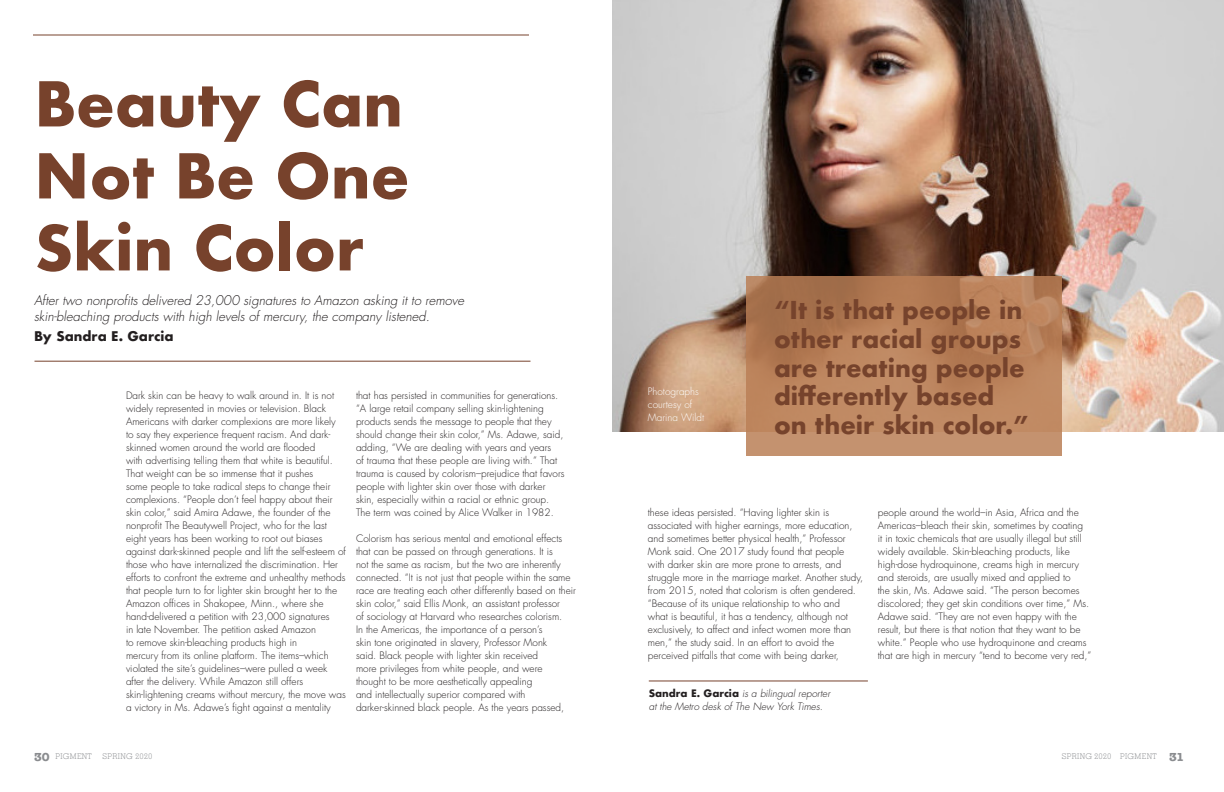
<style>
.page{position:relative;width:1224px;height:792px;background:#fff}
.page>*{position:absolute;margin:0;border:0;box-sizing:border-box;transform-origin:0 0}
.subtitles{font:700 60px/72px "Futura";color:#77422c;text-align:justify}
.subtitles-2{font:700 24px/28.8px "Futura";color:#76432c}
.subtitles-3{font:italic 300 13px/15.6px "Futura";color:#231f20}
.subtitles-4{font:700 13px "Futura";color:#231f20}
.subtitles-5{font:300 10px/13px "Futura";color:#231f20}
.subtitles-6{font:italic 300 10px/13px "Futura";color:#231f20}
.subtitles-7{font:300 10px/13px "Futura";color:#fff}
.t1{font:200 8px "Memphis BQ";letter-spacing:.04em;color:#8a8c8f}
.s1{font-weight:700;font-style:normal}
.s2{font-family:"American Typewriter";font-weight:700;font-size:12px}
</style>
<div class="page">
<hr style="left:34px;top:361px;width:496px;height:1px;background:#77422c">
<hr style="left:33px;top:34px;width:496px;height:2px;background:#77422c">
<img style="left:612px;top:0;width:612px;height:432px">
<hr style="left:649px;top:680px;width:219px;height:1px;background:#77422c">
<svg style="left:746px;top:276px;width:316px;height:180px;background:#b8825c"></svg>
<p class="subtitles" style="left:34px;top:68px;width:377px">Beauty Can Not Be One Skin Color</p>
<p class="subtitles-3" style="left:34px;top:293px;width:432px">After two nonprofits delivered 23,000 signatures to Amazon asking it to remove skin-bleaching products with high levels of mercury, the company listened.</p>
<p class="subtitles-4" style="left:34px;top:327px;width:141px">By Sandra E. Garcia</p>
<p class="subtitles-5" style="left:126px;top:389px;width:221px">Dark skin can be heavy to walk around in. It is not widely represented in movies or television. Black Americans with darker complexions are more likely to say they experience frequent racism. And dark&shy;skinned women around the world are flooded<br>with advertising telling them that white is beautiful.<br>That weight can be so immense that it pushes<br>some people to take radical steps to change their complexions. “People don’t feel happy about their skin color,” said Amira Adawe, the founder of the nonprofit The Beautywell Project, who for the last eight years has been working to root out biases against dark-skinned people and lift the self-esteem of those who have internalized the discrimination. Her efforts to confront the extreme and unhealthy methods that people turn to for lighter skin brought her to the Amazon offices in Shakopee, Minn., where she</p>
<p class="subtitles-5" style="left:126px;top:610px;width:205px">hand-delivered a petition with 23,000 signatures in late November. The petition asked Amazon<br>to remove skin-bleaching products high in mercury from its online platform. The items–which violated the site’s guidelines–were pulled a week after the delivery. While Amazon still offers</p>
<p class="subtitles-5" style="left:126px;top:688px;width:221px">skin-lightening creams without mercury, the move was a victory in Ms. Adawe’s fight against a mentality</p>
<p class="subtitles-5" style="left:356px;top:389px;width:210px">that has persisted in communities for generations. “A large retail company selling skin-lightening products sends the message to people that they should change their skin color,” Ms. Adawe, said, adding, “We are dealing with years and years<br>of trauma that these people are living with.” That trauma is caused by colorism–prejudice that favors people with lighter skin over those with darker skin, especially within a racial or ethnic group.<br>The term was coined by Alice Walker in 1982.</p>
<p class="subtitles-5" style="left:356px;top:532px;width:221px">Colorism has serious mental and emotional effects that can be passed on through generations. It is<br>not the same as racism, but the two are inherently connected. “It is not just that people within the same race are treating each other differently based on their skin color,” said Ellis Monk, an assistant professor<br>of sociology at Harvard who researches colorism.</p>
<p class="subtitles-5" style="left:356px;top:623px;width:193px">In the Americas, the importance of a person’s skin tone originated in slavery, Professor Monk said. Black people with lighter skin received more privileges from white people, and were thought to be more aesthetically appealing and intellectually superior compared with</p>
<p class="subtitles-5" style="left:356px;top:701px;width:210px">darker-skinned black people. As the years passed,</p>
<p class="subtitles-7" style="left:648px;top:385px;width:58px">Photographs courtesy of<br>Marina Wildt</p>
<p class="subtitles-2" style="left:774px;top:295px;width:257px">“It is that people in other racial groups are treating people differently based on their skin color.”</p>
<p class="subtitles-5" style="left:648px;top:506px;width:217px">these ideas persisted. “Having lighter skin is associated with higher earnings, more education, and sometimes better physical health,” Professor Monk said. One 2017 study found that people with darker skin are more prone to arrests, and struggle more in the marriage market. Another study, from 2015, noted that colorism is often gendered. “Because of its unique relationship to who and<br>what is beautiful, it has a tendency, although not exclusively, to affect and infect women more than men,” the study said. In an effort to avoid the perceived pitfalls that come with being darker,</p>
<p class="subtitles-6" style="left:649px;top:687px;width:183px"><span class="s1">Sandra E. Garcia</span> is a bilingual reporter at the Metro desk of The New York Times.</p>
<p class="subtitles-5" style="left:878px;top:506px;width:215px">people around the world–in Asia, Africa and the Americas–bleach their skin, sometimes by coating<br>it in toxic chemicals that are usually illegal but still widely available. Skin-bleaching products, like high-dose hydroquinone, creams high in mercury and steroids, are usually mixed and applied to<br>the skin, Ms. Adawe said. “The person becomes discolored; they get skin conditions over time,” Ms.<br>Adawe said. “They are not even happy with the result, but there is that notion that they want to be white.” People who use hydroquinone and creams that are high in mercury “tend to become very red,”</p>
<p class="t1" style="left:34px;top:751px;width:59px"><span class="s2">30</span> PIGMENT</p>
<p class="t1" style="left:103px;top:751px;width:51px">SPRING 2020</p>
<p class="t1" style="left:1062px;top:751px;width:124px">SPRING 2020 PIGMENT <span class="s2">31</span></p>
</div>
